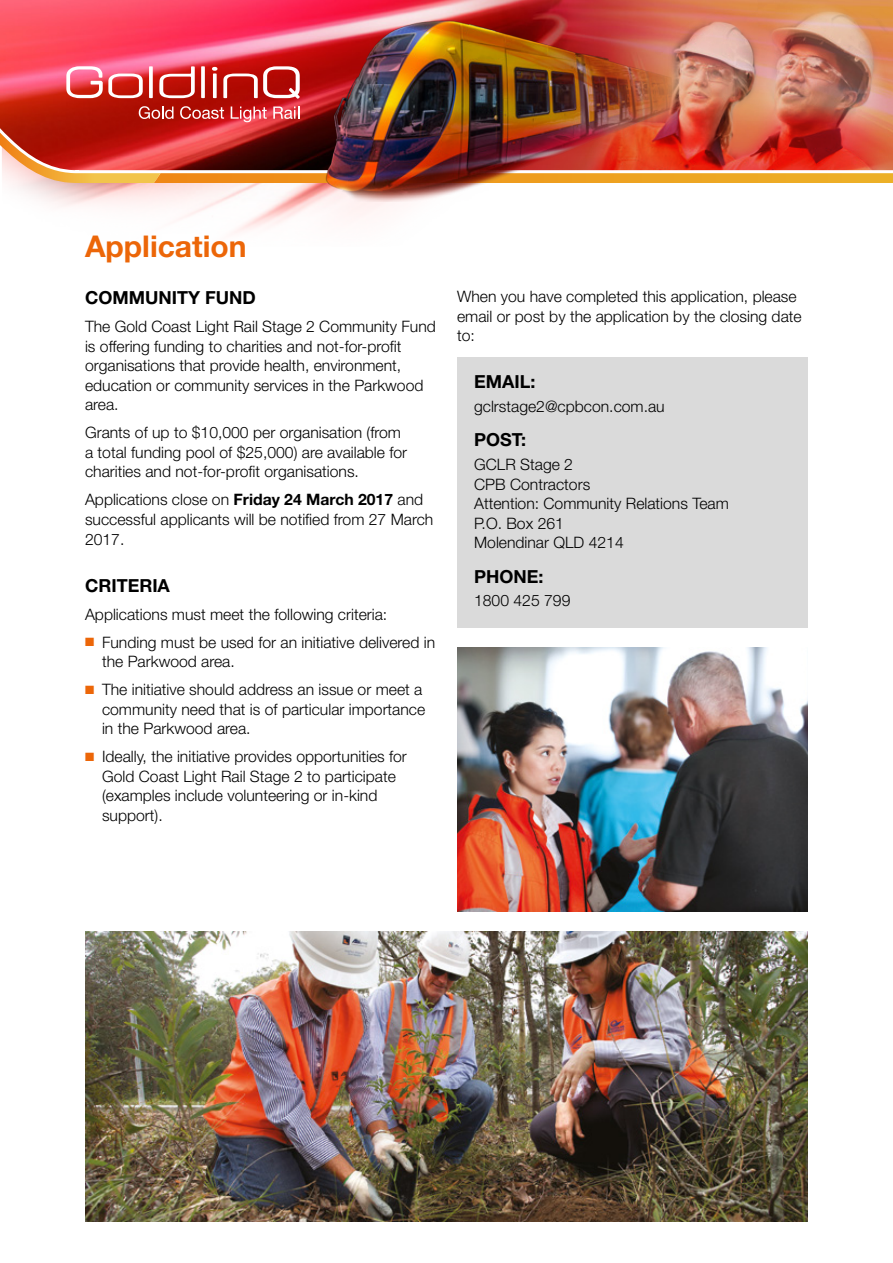
<style>
.page{position:relative;width:893px;height:1263px;background:#fff}
.page>*{position:absolute;margin:0;border:0;box-sizing:border-box;transform-origin:0 0}
.t1{font:700 30px "Helvetica Neue";color:#ec6608}
.t2{font:700 18px "Helvetica Neue";color:#000}
.t3{font:300 15.75px/19.5px "Helvetica Neue";color:#000}
.s1{font-weight:700}
.s2{color:#ec6608}
</style>
<div class="page">
<img style="left:0;top:0;width:228px;height:81px">
<img style="left:708px;top:0;width:185px;height:81px">
<img style="left:0;top:81px;width:893px;height:52px">
<svg style="left:149px;top:66px;width:4px;height:32px"></svg>
<svg style="left:159px;top:66px;width:36px;height:32px"></svg>
<svg style="left:212px;top:67px;width:5px;height:31px"></svg>
<svg style="left:139px;top:106px;width:34px;height:13px"></svg>
<svg style="left:180px;top:106px;width:44px;height:13px"></svg>
<svg style="left:66px;top:66px;width:77px;height:32px"></svg>
<svg style="left:223px;top:66px;width:5px;height:33px"></svg>
<svg style="left:201px;top:66px;width:4px;height:32px"></svg>
<img style="left:228px;top:0;width:480px;height:241px">
<img style="left:0;top:133px;width:893px;height:50px">
<div style="left:457px;top:357px;width:351px;height:271px;background:#dadada"></div>
<img style="left:457px;top:648px;width:351px;height:263px">
<img style="left:85px;top:931px;width:723px;height:290px">
<h1 class="t1" style="left:85px;top:228px;width:163px">Application</h1>
<p class="t2" style="left:85px;top:287px;width:172px">COMMUNITY FUND</p>
<p class="t3" style="left:85px;top:317px;width:352px">The Gold Coast Light Rail Stage 2 Community Fund is offering funding to charities and not-for-profit organisations that provide health, environment, education or community services in the Parkwood area.</p>
<p class="t3" style="left:85px;top:423px;width:324px">Grants of up to $10,000 per organisation (from a total funding pool of $25,000) are available for charities and not-for-profit organisations.</p>
<p class="t3" style="left:85px;top:490px;width:350px">Applications close on <span class="s1">Friday 24 March 2017</span> and successful applicants will be notified from 27 March<br>2017.</p>
<p class="t2" style="left:85px;top:574px;width:86px">CRITERIA</p>
<p class="t3" style="left:85px;top:604px;width:304px">Applications must meet the following criteria:</p>
<p class="t3" style="left:102px;top:632px;width:335px;text-indent:-17px"><span class="s2">■</span> Funding must be used for an initiative delivered in the Parkwood area.</p>
<p class="t3" style="left:102px;top:679px;width:325px;text-indent:-17px"><span class="s2">■</span> The initiative should address an issue or meet a community need that is of particular importance in the Parkwood area.</p>
<p class="t3" style="left:102px;top:746px;width:306px;text-indent:-17px"><span class="s2">■</span> Ideally, the initiative provides opportunities for Gold Coast Light Rail Stage 2 to participate (examples include volunteering or in-kind support).</p>
<p class="t3" style="left:457px;top:287px;width:346px">When you have completed this application, please email or post by the application by the closing date to:</p>
<p class="t2" style="left:474px;top:371px;width:63px">EMAIL:</p>
<p class="t3" style="left:474px;top:396px;width:192px">gclrstage2@cpbcon.com.au</p>
<p class="t2" style="left:474px;top:429px;width:54px">POST:</p>
<p class="t3" style="left:474px;top:454px;width:256px">GCLR Stage 2<br>CPB Contractors<br>Attention: Community Relations Team<br>P.O. Box 261<br>Molendinar QLD 4214</p>
<p class="t2" style="left:474px;top:565px;width:71px">PHONE:</p>
<p class="t3" style="left:474px;top:591px;width:98px">1800 425 799</p>
</div>
